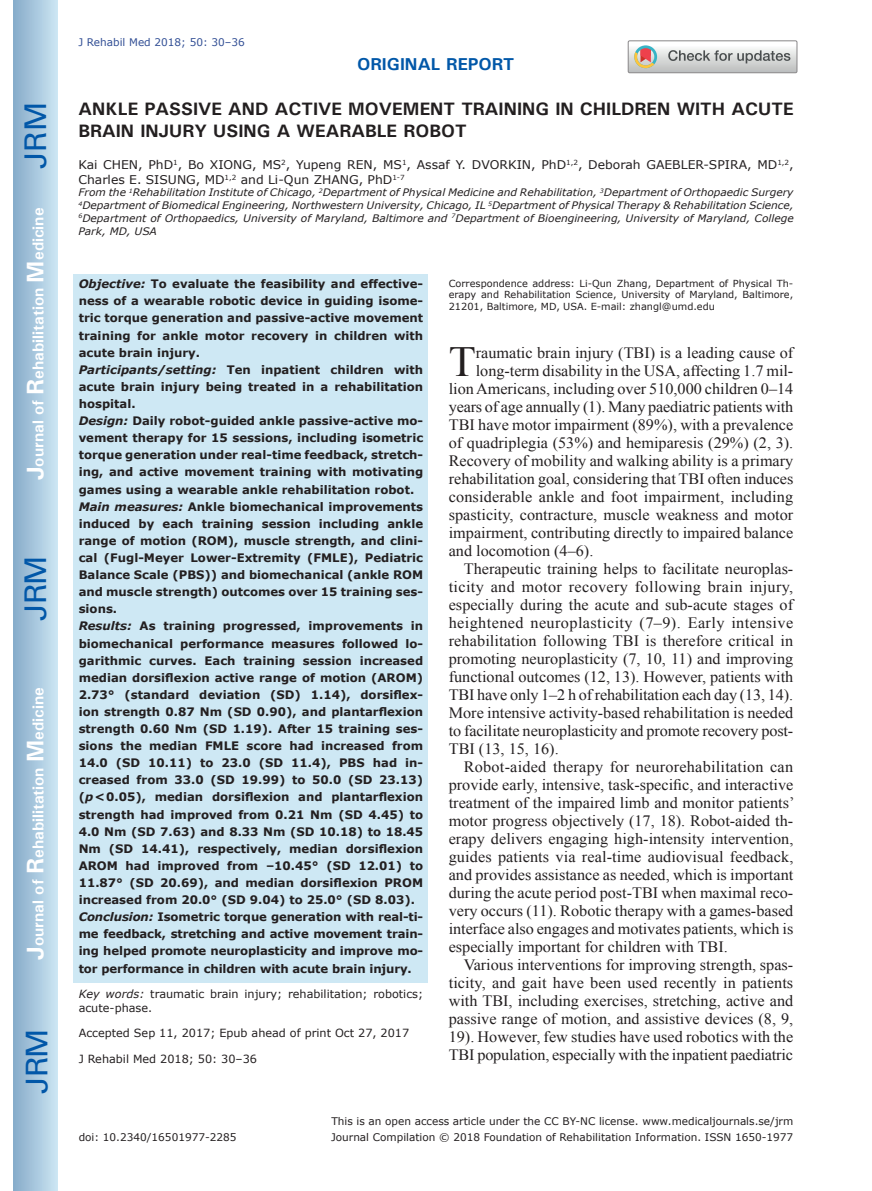
<style>
.page{position:relative;width:872px;height:1191px;background:#fff}
.page>*{position:absolute;margin:0;border:0;box-sizing:border-box;transform-origin:0 0}
.t1{font:42.9px "Times New Roman";color:#231f20}
.t2{font:30px "Univers";letter-spacing:-.03em;color:#0157a8}
.t3{font:700 18px/21.6px "Univers";color:#231f20}
.t4{font:700 17.25px "Univers";color:#0157a8}
.t5{font:15.75px "Times New Roman";color:#231f20}
.t6{font:700 15.75px "Univers";color:#fff}
.t7{font:15.75px "Times New Roman";letter-spacing:.025em;color:#231f20}
.t8{font:15.75px "Times New Roman";letter-spacing:.02em;color:#231f20}
.t9{font:12px/14.4px "Verdana";color:#231f20}
.t10{font:700 11.7px/17.1px "Verdana";color:#231f20}
.t11{font:11.25px/13.5px "Verdana";color:#231f20}
.t12{font:10.5px "Verdana";color:#231f20}
.t13{font:10.5px "Verdana";color:#324f95}
.t14{font:italic 10.35px/12.8px "Verdana";color:#231f20;text-align:justify}
.t15{font:9.75px/11.7px "Verdana";color:#231f20;text-align:justify}
.s1{font-size:24px}
.s2{font-style:italic}
</style>
<div class="page">
<div style="left:14px;top:0;width:43px;height:1191px;background:linear-gradient(to right,#88acca,#cbe5f2)"></div>
<svg style="left:628px;top:41px;width:169px;height:32px"></svg>
<div style="left:74px;top:274px;width:354px;height:708px;background:#cee8f4"></div>
<h2 class="t2" style="left:18px;top:169px;width:68px;rotate:-90deg">JRM</h2>
<p class="t6" style="left:28px;top:480px;width:274px;rotate:-90deg"><span class="s1">J</span>ournal of <span class="s1">R</span>ehabilitation <span class="s1">M</span>edicine</p>
<h2 class="t2" style="left:18px;top:620px;width:67px;rotate:-90deg">JRM</h2>
<p class="t6" style="left:28px;top:959px;width:274px;rotate:-90deg"><span class="s1">J</span>ournal of <span class="s1">R</span>ehabilitation <span class="s1">M</span>edicine</p>
<h2 class="t2" style="left:19px;top:1093px;width:67px;rotate:-90deg">JRM</h2>
<p class="t13" style="left:78px;top:35px;width:168px">J Rehabil Med 2018; 50: 30–36</p>
<p class="t4" style="left:357px;top:53px;width:159px">ORIGINAL REPORT</p>
<p class="t3" style="left:78px;top:98px;width:716px">ANKLE PASSIVE AND ACTIVE MOVEMENT TRAINING IN CHILDREN WITH ACUTE<br>BRAIN INJURY USING A WEARABLE ROBOT</p>
<p class="t9" style="left:78px;top:157px;width:716px">Kai CHEN, PhD<sup>1</sup>, Bo XIONG, MS<sup>2</sup>, Yupeng REN, MS<sup>1</sup>, Assaf Y. DVORKIN, PhD<sup>1,2</sup>, Deborah GAEBLER-SPIRA, MD<sup>1,2</sup>,<br>Charles E. SISUNG, MD<sup>1,2</sup> and Li-Qun ZHANG, PhD<sup>1-7</sup></p>
<p class="t14" style="left:78px;top:186px;width:716px">From the <sup>1</sup>Rehabilitation Institute of Chicago, <sup>2</sup>Department of Physical Medicine and Rehabilitation, <sup>3</sup>Department of Orthopaedic Surgery <sup>4</sup>Department of Biomedical Engineering, Northwestern University, Chicago, IL <sup>5</sup>Department of Physical Therapy &amp; Rehabilitation Science, <sup>6</sup>Department of Orthopaedics, University of Maryland, Baltimore and <sup>7</sup>Department of Bioengineering, University of Maryland, College Park, MD, USA</p>
<p class="t10" style="left:79px;top:275px;width:346px"><span class="s2">Objective:</span> To evaluate the feasibility and effective&shy;ness of a wearable robotic device in guiding isome&shy;tric torque generation and passive-active movement training for ankle motor recovery in children with acute brain injury.<br><span class="s2">Participants/setting:</span> Ten inpatient children with acute brain injury being treated in a rehabilitation hospital.<br><span class="s2">Design:</span> Daily robot-guided ankle passive-active mo&shy;vement therapy for 15 sessions, including isometric torque generation under real-time feedback, stretch&shy;ing, and active movement training with motivating games using a wearable ankle rehabilitation robot.<br><span class="s2">Main measures:</span> Ankle biomechanical improvements induced by each training session including ankle range of motion (ROM), muscle strength, and clini&shy;cal (Fugl-Meyer Lower-Extremity (FMLE), Pediatric Balance Scale (PBS)) and biomechanical (ankle ROM and muscle strength) outcomes over 15 training ses&shy;sions.<br><span class="s2">Results:</span> As training progressed, improvements in biomechanical performance measures followed lo&shy;garithmic curves. Each training session increased median dorsiflexion active range of motion (AROM)<br>2.73° (standard deviation (SD) 1.14), dorsiflex&shy;ion strength 0.87 Nm (SD 0.90), and plantarflexion strength 0.60 Nm (SD 1.19). After 15 training ses&shy;sions the median FMLE score had increased from 14.0 (SD 10.11) to 23.0 (SD 11.4), PBS had in&shy;creased from 33.0 (SD 19.99) to 50.0 (SD 23.13) (<span class="s2">p</span>&lt;0.05), median dorsiflexion and plantarflexion strength had improved from 0.21 Nm (SD 4.45) to 4.0 Nm (SD 7.63) and 8.33 Nm (SD 10.18) to 18.45<br>Nm (SD 14.41), respectively, median dorsiflexion AROM had improved from –10.45° (SD 12.01) to 11.87° (SD 20.69), and median dorsiflexion PROM increased from 20.0° (SD 9.04) to 25.0° (SD 8.03).<br><span class="s2">Conclusion:</span> Isometric torque generation with real-ti&shy;me feedback, stretching and active movement train&shy;ing helped promote neuroplasticity and improve mo&shy;tor performance in children with acute brain injury.</p>
<p class="t11" style="left:79px;top:987px;width:346px"><span class="s2">Key words:</span> traumatic brain injury; rehabilitation; robotics; acute-phase.</p>
<p class="t11" style="left:79px;top:1026px;width:332px">Accepted Sep 11, 2017; Epub ahead of print Oct 27, 2017</p>
<p class="t11" style="left:79px;top:1051px;width:180px">J Rehabil Med 2018; 50: 30–36</p>
<p class="t15" style="left:449px;top:277px;width:346px">Correspondence address: Li-Qun Zhang, Department of Physical Th&shy;erapy and Rehabilitation Science, University of Maryland, Baltimore, 21201, Baltimore, MD, USA. E-mail: zhangl@umd.edu</p>
<h1 class="t1" style="left:449px;top:333px;width:29px">T</h1>
<p class="t5" style="left:476px;top:342px;width:319px">raumatic brain injury (TBI) is a leading cause of</p>
<p class="t5" style="left:476px;top:360px;width:319px">long-term disability in the USA, affecting 1.7 mil-</p>
<p class="t5" style="left:449px;top:378px;width:346px">lion Americans, including over 510,000 children 0–14</p>
<p class="t5" style="left:449px;top:396px;width:346px">years of age annually (1). Many paediatric patients with</p>
<p class="t5" style="left:449px;top:414px;width:346px">TBI have motor impairment (89%), with a prevalence</p>
<p class="t5" style="left:449px;top:432px;width:346px">of quadriplegia (53%) and hemiparesis (29%) (2, 3).</p>
<p class="t5" style="left:449px;top:450px;width:346px">Recovery of mobility and walking ability is a primary</p>
<p class="t5" style="left:449px;top:468px;width:346px">rehabilitation goal, considering that TBI often induces</p>
<p class="t5" style="left:449px;top:486px;width:346px">considerable ankle and foot impairment, including</p>
<p class="t5" style="left:449px;top:504px;width:346px">spasticity, contracture, muscle weakness and motor</p>
<p class="t5" style="left:449px;top:522px;width:346px">impairment, contributing directly to impaired balance</p>
<p class="t5" style="left:449px;top:540px;width:146px">and locomotion (4–6).</p>
<p class="t5" style="left:464px;top:558px;width:331px">Therapeutic training helps to facilitate neuroplas-</p>
<p class="t8" style="left:449px;top:576px;width:346px">ticity and motor recovery following brain injury,</p>
<p class="t5" style="left:449px;top:594px;width:346px">especially during the acute and sub-acute stages of</p>
<p class="t7" style="left:449px;top:612px;width:346px">heightened neuroplasticity (7–9). Early intensive</p>
<p class="t5" style="left:449px;top:630px;width:346px">rehabilitation following TBI is therefore critical in</p>
<p class="t5" style="left:449px;top:648px;width:346px">promoting neuroplasticity (7, 10, 11) and improving</p>
<p class="t5" style="left:449px;top:666px;width:346px">functional outcomes (12, 13). However, patients with</p>
<p class="t5" style="left:449px;top:684px;width:346px">TBI have only 1–2 h of rehabilitation each day (13, 14).</p>
<p class="t5" style="left:449px;top:702px;width:346px">More intensive activity-based rehabilitation is needed</p>
<p class="t5" style="left:449px;top:720px;width:346px">to facilitate neuroplasticity and promote recovery post-</p>
<p class="t5" style="left:449px;top:738px;width:111px">TBI (13, 15, 16).</p>
<p class="t5" style="left:464px;top:756px;width:331px">Robot-aided therapy for neurorehabilitation can</p>
<p class="t5" style="left:449px;top:774px;width:346px">provide early, intensive, task-specific, and interactive</p>
<p class="t5" style="left:449px;top:792px;width:347px">treatment of the impaired limb and monitor patients’</p>
<p class="t5" style="left:449px;top:810px;width:346px">motor progress objectively (17, 18). Robot-aided th-</p>
<p class="t5" style="left:449px;top:828px;width:346px">erapy delivers engaging high-intensity intervention,</p>
<p class="t5" style="left:449px;top:846px;width:346px">guides patients via real-time audiovisual feedback,</p>
<p class="t5" style="left:449px;top:864px;width:346px">and provides assistance as needed, which is important</p>
<p class="t5" style="left:449px;top:882px;width:346px">during the acute period post-TBI when maximal reco-</p>
<p class="t5" style="left:449px;top:900px;width:346px">very occurs (11). Robotic therapy with a games-based</p>
<p class="t5" style="left:449px;top:918px;width:346px">interface also engages and motivates patients, which is</p>
<p class="t5" style="left:449px;top:936px;width:281px">especially important for children with TBI.</p>
<p class="t5" style="left:464px;top:954px;width:331px">Various interventions for improving strength, spas-</p>
<p class="t5" style="left:449px;top:972px;width:346px">ticity, and gait have been used recently in patients</p>
<p class="t5" style="left:449px;top:990px;width:346px">with TBI, including exercises, stretching, active and</p>
<p class="t5" style="left:449px;top:1008px;width:346px">passive range of motion, and assistive devices (8, 9,</p>
<p class="t5" style="left:449px;top:1026px;width:346px">19). However, few studies have used robotics with the</p>
<p class="t5" style="left:449px;top:1044px;width:346px">TBI population, especially with the inpatient paediatric</p>
<p class="t12" style="left:79px;top:1130px;width:159px">doi: 10.2340/16501977-2285</p>
<p class="t12" style="left:331px;top:1114px;width:463px">This is an open access article under the CC BY-NC license. www.medicaljournals.se/jrm</p>
<p class="t12" style="left:331px;top:1130px;width:464px">Journal Compilation © 2018 Foundation of Rehabilitation Information. ISSN 1650-1977</p>
</div>
